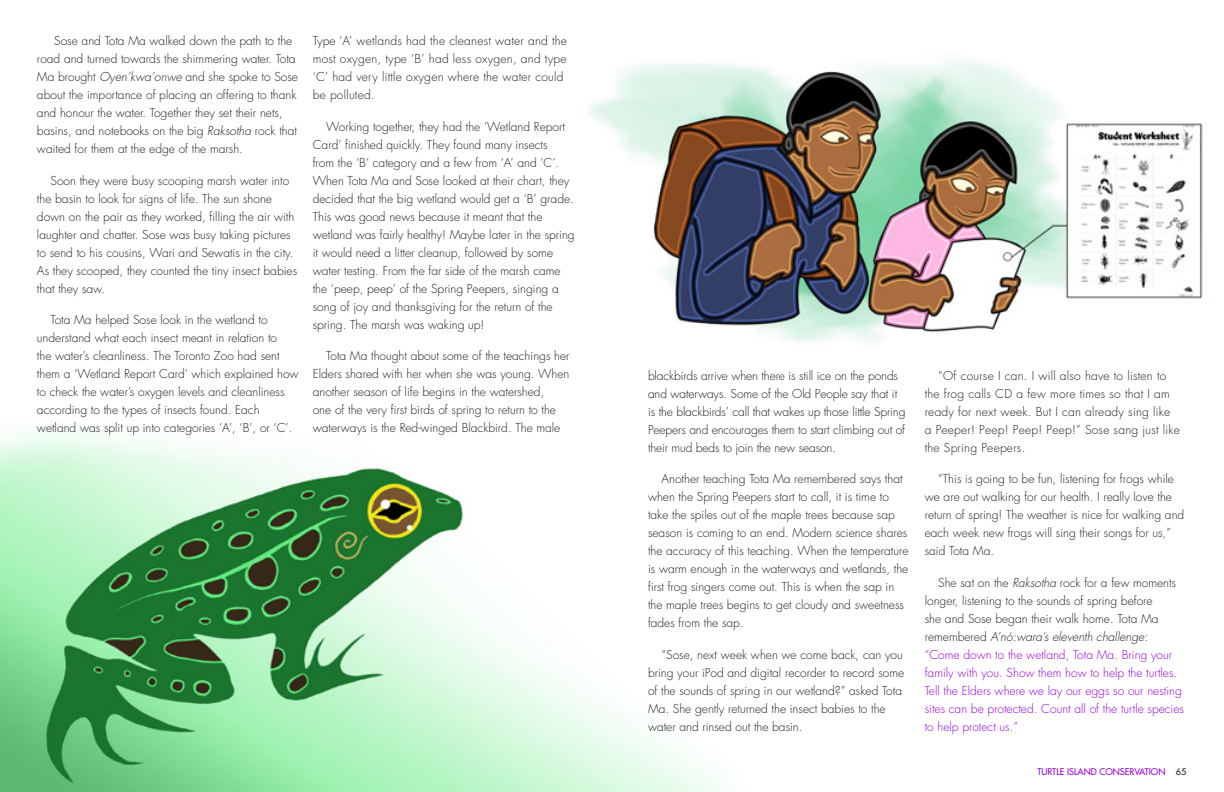
<style>
.page{position:relative;width:1224px;height:792px;background:#fff}
.page>*{position:absolute;margin:0;border:0;box-sizing:border-box;transform-origin:0 0}
.General_Paragraph{font:300 12px/18px "Futura LT";color:#231f20}
.General_Paragraph-2{font:300 12px/18px "Futura LT";color:#9700d8}
.General_Paragraph-3{font:300 12px/18px "Futura LT";letter-spacing:.02em;color:#231f20}
.t1{font:9px "Futura LT";color:#9700d8}
.s1{font-style:italic}
.s2{color:#231f20}
.s3{font-style:italic;color:#231f20}
</style>
<div class="page">
<img style="left:0;top:431px;width:721px;height:361px">
<img style="left:589px;top:60px;width:614px;height:283px">
<p class="General_Paragraph" style="left:37px;top:32px;width:263px;text-indent:17px">Sose and Tota Ma walked down the path to the road and turned towards the shimmering water. Tota Ma brought <span class="s1">Oyen’kwa’onwe</span> and she spoke to Sose about the importance of placing an offering to thank and honour the water. Together they set their nets, basins, and notebooks on the big <span class="s1">Raksotha</span> rock that waited for them at the edge of the marsh.</p>
<p class="General_Paragraph" style="left:37px;top:172px;width:262px;text-indent:14px">Soon they were busy scooping marsh water into the basin to look for signs of life. The sun shone down on the pair as they worked, filling the air with laughter and chatter. Sose was busy taking pictures to send to his cousins, Wari and Sewatis in the city.<br>As they scooped, they counted the tiny insect babies that they saw.</p>
<p class="General_Paragraph" style="left:37px;top:311px;width:263px;text-indent:14px">Tota Ma helped Sose look in the wetland to understand what each insect meant in relation to<br>the water’s cleanliness. The Toronto Zoo had sent them a ‘Wetland Report Card’ which explained how to check the water’s oxygen levels and cleanliness according to the types of insects found. Each wetland was split up into categories ‘A’, ‘B’, or ‘C’.</p>
<p class="General_Paragraph-3" style="left:313px;top:32px;width:256px">Type ‘A’ wetlands had the cleanest water and the most oxygen, type ‘B’ had less oxygen, and type ‘C’ had very little oxygen where the water could be polluted.</p>
<p class="General_Paragraph" style="left:313px;top:118px;width:264px;text-indent:14px">Working together, they had the ‘Wetland Report Card’ finished quickly. They found many insects<br>from the ‘B’ category and a few from ‘A’ and ‘C’.<br>When Tota Ma and Sose looked at their chart, they decided that the big wetland would get a ‘B’ grade.<br>This was good news because it meant that the wetland was fairly healthy! Maybe later in the spring it would need a litter cleanup, followed by some water testing. From the far side of the marsh came the ‘peep, peep’ of the Spring Peepers, singing a song of joy and thanksgiving for the return of the spring. The marsh was waking up!</p>
<p class="General_Paragraph" style="left:313px;top:347px;width:258px;text-indent:14px">Tota Ma thought about some of the teachings her Elders shared with her when she was young. When another season of life begins in the watershed,<br>one of the very first birds of spring to return to the waterways is the Red-winged Blackbird. The male</p>
<p class="General_Paragraph" style="left:648px;top:367px;width:259px">blackbirds arrive when there is still ice on the ponds and waterways. Some of the Old People say that it is the blackbirds’ call that wakes up those little Spring Peepers and encourages them to start climbing out of their mud beds to join the new season.</p>
<p class="General_Paragraph" style="left:648px;top:470px;width:262px;text-indent:14px">Another teaching Tota Ma remembered says that when the Spring Peepers start to call, it is time to take the spiles out of the maple trees because sap season is coming to an end. Modern science shares the accuracy of this teaching. When the temperature is warm enough in the waterways and wetlands, the first frog singers come out. This is when the sap in the maple trees begins to get cloudy and sweetness fades from the sap.</p>
<p class="General_Paragraph" style="left:648px;top:646px;width:258px;text-indent:14px">“Sose, next week when we come back, can you bring your iPod and digital recorder to record some of the sounds of spring in our wetland?” asked Tota Ma. She gently returned the insect babies to the water and rinsed out the basin.</p>
<p class="General_Paragraph-3" style="left:925px;top:367px;width:257px;text-indent:14px">“Of course I can. I will also have to listen to the frog calls CD a few more times so that I am ready for next week. But I can already sing like a Peeper! Peep! Peep! Peep!” Sose sang just like the Spring Peepers.</p>
<p class="General_Paragraph" style="left:925px;top:470px;width:261px;text-indent:14px">“This is going to be fun, listening for frogs while we are out walking for our health. I really love the return of spring! The weather is nice for walking and each week new frogs will sing their songs for us,” said Tota Ma.</p>
<p class="General_Paragraph-2" style="left:925px;top:574px;width:261px;text-indent:14px"><span class="s2">She sat on the</span> <span class="s3">Raksotha</span> <span class="s2">rock for a few moments longer, listening to the sounds of spring before<br>she and Sose began their walk home. Tota Ma remembered</span> <span class="s3">A’nó:wara’s eleventh challenge</span><span class="s2">: </span>“Come down to the wetland, Tota Ma. Bring your family with you. Show them how to help the turtles.<br>Tell the Elders where we lay our eggs so our nesting sites can be protected. Count all of the turtle species to help protect us.”</p>
<p class="t1" style="left:1037px;top:765px;width:150px">TURTLE ISLAND CONSERVATION <span class="s2">65</span></p>
</div>
